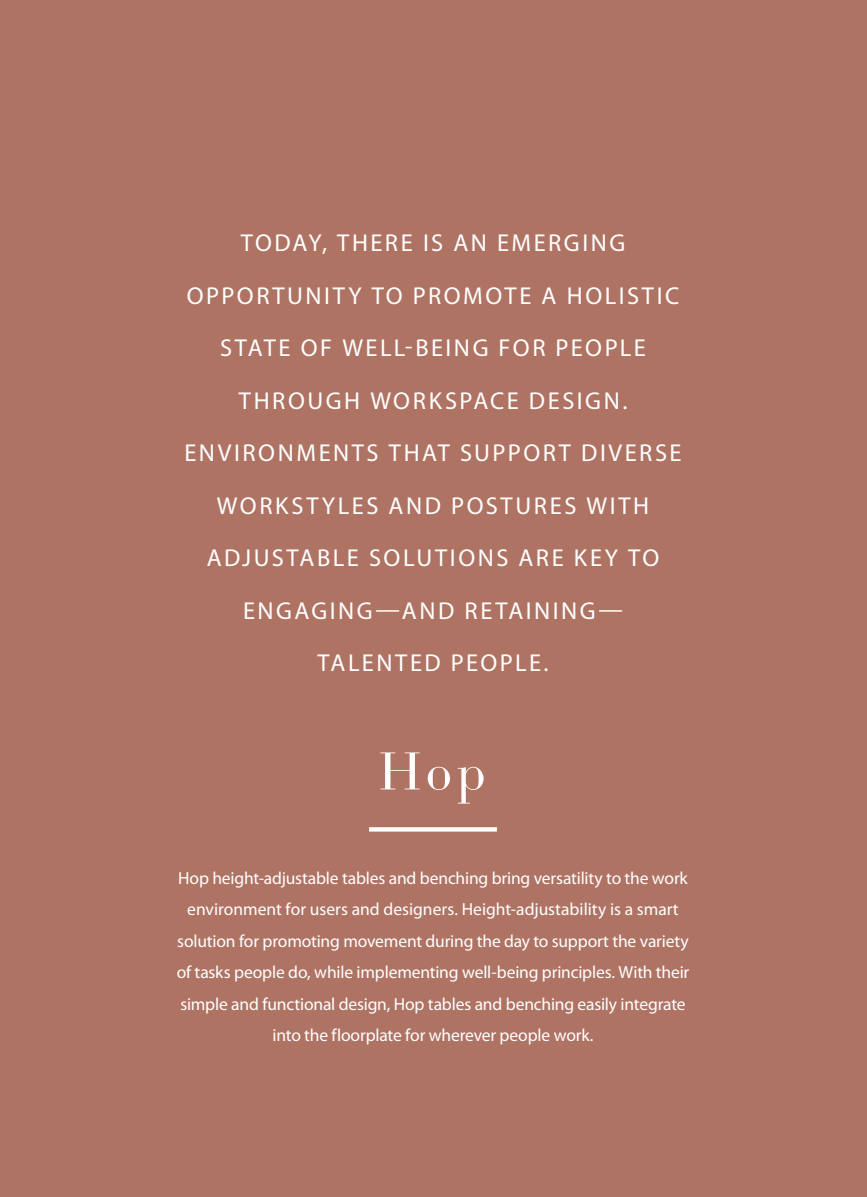
<style>
.page{position:relative;width:867px;height:1197px;background:#fff}
.page>*{position:absolute;margin:0;border:0;box-sizing:border-box;transform-origin:0 0}
.t1{font:52.5px "Bauer Bodoni";color:#fff}
.t2{font:24.5px/52.5px "Myriad Pro";letter-spacing:.105em;color:#fff;text-align:center}
.t3{font:17.5px/31.5px "Myriad Pro";letter-spacing:-.01em;color:#fff;text-align:center}
</style>
<div class="page">
<div style="left:0;top:0;width:866px;height:1197px;background:#af7364"></div>
<div style="left:369px;top:827px;width:128px;height:5px;background:#fff"></div>
<p class="t2" style="left:184px;top:217px;width:498px">TODAY, THERE IS AN EMERGING<br>OPPORTUNITY TO PROMOTE A HOLISTIC<br>STATE OF WELL-BEING FOR PEOPLE<br>THROUGH WORKSPACE DESIGN.<br>ENVIRONMENTS THAT SUPPORT DIVERSE<br>WORKSTYLES AND POSTURES WITH<br>ADJUSTABLE SOLUTIONS ARE KEY TO<br>ENGAGING—AND RETAINING—<br>TALENTED PEOPLE.</p>
<h1 class="t1" style="left:379px;top:740px;width:108px">Hop</h1>
<p class="t3" style="left:177px;top:863px;width:514px">Hop height-adjustable tables and benching bring versatility to the work environment for users and designers. Height-adjustability is a smart solution for promoting movement during the day to support the variety of tasks people do, while implementing well-being principles. With their simple and functional design, Hop tables and benching easily integrate into the floorplate for wherever people work.</p>
</div>
